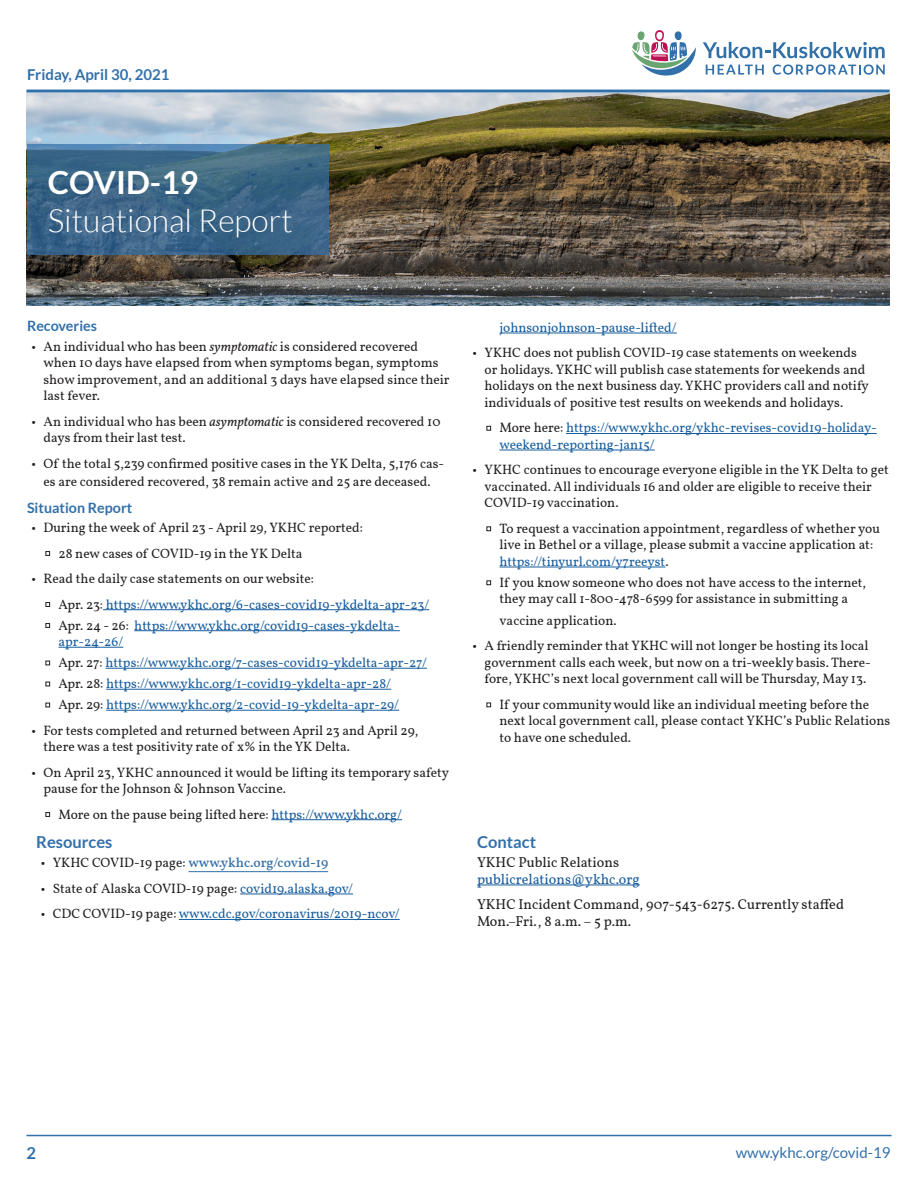
<style>
.page{position:relative;width:918px;height:1188px;background:#fff}
.page>*{position:absolute;margin:0;border:0;box-sizing:border-box;transform-origin:0 0}
.t1{font:300 31.8px "Lato";color:#fff}
.t2{font:700 31.8px "Lato";color:#fff}
.Heading{font:700 16.5px "Lato";color:#3270aa}
.t3{font:15px "Lato";color:#3270aa}
.t4{font:700 15px "Lato";color:#3270aa}
.body{font:14.25px/16.5px "Vollkorn";color:#231f20}
.body-2{font:14.25px/16.5px "Vollkorn";color:#175d9e}
.Heading-2{font:700 14.25px "Lato";color:#3270aa}
.t5{font:13.5px/16.5px "Vollkorn";color:#231f20}
.t6{font:13.5px/16.5px "Vollkorn";color:#175d9e}
.t7{font:500 13.5px "Vollkorn";color:#3270aa}
.s1{font-style:italic}
.s2{font-family:"Garamond Premr Pro";font-size:17.25px}
.s3{font-family:"Garamond Premr Pro";font-size:17.25px;color:#231f20}
.s4{color:#231f20}
.s5{color:#175d9e}
.s6{font-weight:400;color:#231f20}
</style>
<div class="page">
<img style="left:26px;top:93px;width:864px;height:212px">
<svg style="left:27px;top:145px;width:301px;height:110px;background:#3d6788"></svg>
<hr style="left:26px;top:90px;width:864px;height:3px;background:#3270aa">
<hr style="left:26px;top:1135px;width:866px;height:1px;background:#3270aa">
<svg style="left:703px;top:42px;width:182px;height:16px"></svg>
<svg style="left:706px;top:65px;width:58px;height:10px"></svg>
<svg style="left:773px;top:64px;width:112px;height:11px"></svg>
<svg style="left:632px;top:30px;width:64px;height:46px"></svg>
<hr style="left:188px;top:871px;width:140px;height:1px;background:#3270aa">
<hr style="left:240px;top:894px;width:113px;height:1px;background:#175d9e">
<hr style="left:179px;top:919px;width:221px;height:1px;background:#175d9e">
<hr style="left:477px;top:885px;width:163px;height:1px;background:#175d9e">
<hr style="left:103px;top:609px;width:326px;height:1px;background:#175d9e">
<hr style="left:134px;top:630px;width:266px;height:1px;background:#175d9e">
<hr style="left:58px;top:647px;width:65px;height:1px;background:#175d9e">
<hr style="left:106px;top:668px;width:321px;height:1px;background:#175d9e">
<hr style="left:106px;top:689px;width:285px;height:1px;background:#175d9e">
<hr style="left:106px;top:710px;width:293px;height:1px;background:#175d9e">
<hr style="left:271px;top:819px;width:131px;height:1px;background:#175d9e">
<hr style="left:500px;top:333px;width:177px;height:1px;background:#175d9e">
<hr style="left:566px;top:433px;width:311px;height:1px;background:#175d9e">
<hr style="left:500px;top:450px;width:155px;height:1px;background:#175d9e">
<hr style="left:500px;top:567px;width:165px;height:1px;background:#175d9e">
<p class="t4" style="left:27px;top:66px;width:144px">Friday, April 30, 2021</p>
<h1 class="t2" style="left:48px;top:164px;width:152px">COVID-19</h1>
<h1 class="t1" style="left:48px;top:203px;width:247px">Situational Report</h1>
<p class="Heading-2" style="left:27px;top:318px;width:72px">Recoveries</p>
<p class="t5" style="left:44px;top:337px;width:408px;text-indent:-12px">• An individual who has been <span class="s1">symptomatic</span> is considered recovered when 10 days have elapsed from when symptoms began, symptoms show improvement, and an additional 3 days have elapsed since their last fever.</p>
<p class="t5" style="left:44px;top:412px;width:399px;text-indent:-12px">• An individual who has been <span class="s1">asymptomatic</span> is considered recovered 10 days from their last test.</p>
<p class="t5" style="left:32px;top:453px;width:414px;line-height:18px;text-align:center">• Of the total 5,239 confirmed positive cases in the YK Delta, 5,176 cas&shy;es are considered recovered, 38 remain active and 25 are deceased.</p>
<p class="Heading-2" style="left:27px;top:499px;width:107px">Situation Report</p>
<p class="t5" style="left:32px;top:518px;width:333px">• During the week of April 23 - April 29, YKHC reported:</p>
<p class="t5" style="left:45px;top:544px;width:259px"><span class="s2">■</span> 28 new cases of COVID-19 in the YK Delta</p>
<p class="t5" style="left:32px;top:569px;width:284px">• Read the daily case statements on our website:</p>
<p class="t6" style="left:45px;top:595px;width:386px"><span class="s3">■</span> <span class="s4">Apr. 23:</span> https://www.ykhc.org/6-cases-covid19-ykdelta-apr-23/</p>
<p class="t6" style="left:58px;top:616px;width:343px;text-indent:-14px"><span class="s3">■</span> <span class="s4">Apr. 24 - 26:</span> https://www.ykhc.org/covid19-cases-ykdelta&shy;apr-24-26/</p>
<p class="t6" style="left:45px;top:653px;width:383px"><span class="s3">■</span> <span class="s4">Apr. 27:</span> https://www.ykhc.org/7-cases-covid19-ykdelta-apr-27/</p>
<p class="t6" style="left:45px;top:674px;width:348px"><span class="s3">■</span> <span class="s4">Apr. 28:</span> https://www.ykhc.org/1-covid19-ykdelta-apr-28/</p>
<p class="t6" style="left:45px;top:695px;width:356px"><span class="s3">■</span> <span class="s4">Apr. 29:</span> https://www.ykhc.org/2-covid-19-ykdelta-apr-29/</p>
<p class="t5" style="left:44px;top:721px;width:376px;text-indent:-12px">• For tests completed and returned between April 23 and April 29, there was a test positivity rate of x% in the YK Delta.</p>
<p class="t5" style="left:44px;top:763px;width:407px;text-indent:-12px">• On April 23, YKHC announced it would be lifting its temporary safety pause for the Johnson &amp; Johnson Vaccine.</p>
<p class="t5" style="left:45px;top:805px;width:359px"><span class="s2">■</span> More on the pause being lifted here: <span class="s5">https://www.ykhc.org/</span></p>
<p class="Heading" style="left:36px;top:832px;width:78px">Resources</p>
<p class="t7" style="left:41px;top:853px;width:289px"><span class="s6">• YKHC COVID-19 page:</span> www.ykhc.org/covid-19</p>
<p class="t5" style="left:41px;top:879px;width:314px">• State of Alaska COVID-19 page: <span class="s5">covid19.alaska.gov/</span></p>
<p class="t6" style="left:41px;top:905px;width:360px"><span class="s4">• CDC COVID-19 page:</span> www.cdc.gov/coronavirus/2019-ncov/</p>
<p class="t6" style="left:500px;top:318px;width:179px">johnsonjohnson-pause-lifted/</p>
<p class="t5" style="left:484px;top:344px;width:386px;text-indent:-12px">• YKHC does not publish COVID-19 case statements on weekends or holidays. YKHC will publish case statements for weekends and holidays on the next business day. YKHC providers call and notify individuals of positive test results on weekends and holidays.</p>
<p class="t6" style="left:500px;top:419px;width:379px;text-indent:-14px"><span class="s3">■</span> <span class="s4">More here:</span> https://www.ykhc.org/ykhc-revises-covid19-holiday&shy;weekend-reporting-jan15/</p>
<p class="t5" style="left:484px;top:461px;width:406px;text-indent:-12px">• YKHC continues to encourage everyone eligible in the YK Delta to get vaccinated. All individuals 16 and older are eligible to receive their<br>COVID-19 vaccination.</p>
<p class="t5" style="left:500px;top:519px;width:382px;text-indent:-14px"><span class="s2">■</span> To request a vaccination appointment, regardless of whether you live in Bethel or a village, please submit a vaccine application at: <span class="s5">https://tinyurl.com/y7reeyst</span>.</p>
<p class="t5" style="left:486px;top:573px;width:382px;text-align:center"><span class="s2">■</span> If you know someone who does not have access to the internet, they may call 1-800-478-6599 for assistance in submitting a</p>
<p class="t5" style="left:500px;top:611px;width:119px">vaccine application.</p>
<p class="t5" style="left:484px;top:637px;width:388px;text-indent:-12px">• A friendly reminder that YKHC will not longer be hosting its local government calls each week, but now on a tri-weekly basis. There&shy;fore, YKHC’s next local government call will be Thursday, May 13.</p>
<p class="t5" style="left:500px;top:695px;width:392px;text-indent:-14px"><span class="s2">■</span> If your community would like an individual meeting before the next local government call, please contact YKHC’s Public Relations to have one scheduled.</p>
<p class="Heading" style="left:477px;top:832px;width:61px">Contact</p>
<p class="body-2" style="left:477px;top:853px;width:164px"><span class="s4">YKHC Public Relations </span>publicrelations@ykhc.org</p>
<p class="body" style="left:477px;top:895px;width:369px">YKHC Incident Command, 907-543-6275. Currently staffed<br>Mon.–Fri., 8 a.m. – 5 p.m.</p>
<p class="Heading" style="left:26px;top:1144px;width:11px">2</p>
<p class="t3" style="left:736px;top:1144px;width:156px">www.ykhc.org/covid-19</p>
</div>
